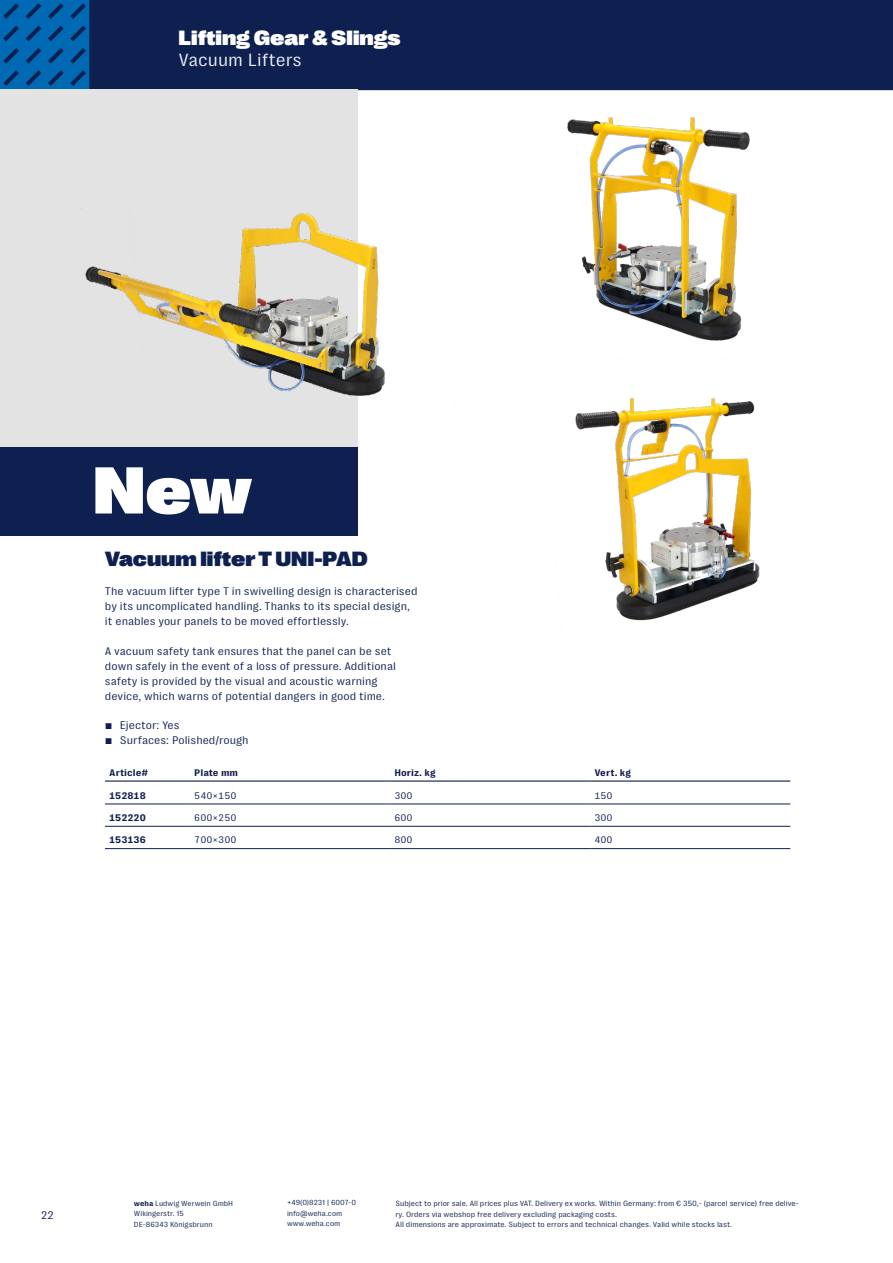
<style>
.page{position:relative;width:893px;height:1263px;background:#fff}
.page>*{position:absolute;margin:0;border:0;box-sizing:border-box;transform-origin:0 0}
.t1{font:900 expanded 67.5px "PP Right Grotesk";color:#fff}
.t2{font:900 expanded 21px "PP Right Grotesk";color:#0e2050}
.t3{font:900 expanded 21px "PP Right Grotesk";color:#fff}
.t4{font:18px "PP Right Grotesk Text";color:#efeff6}
.t5{font:11.25px/14.9px "PP Right Grotesk Text";color:#0e2050}
.t6{font:700 9.75px "PP Right Grotesk Text";color:#0e2050}
.t7{font:9.75px "PP Right Grotesk Text";color:#0e2050}
.t8{font:7.65px/10.9px "PP Right Grotesk Text";letter-spacing:-.005em;color:#0e2050}
.t9{font:7.5px/10.5px "PP Right Grotesk Text";color:#0e2050}
.s1{font-weight:700}
</style>
<div class="page">
<div style="left:0;top:0;width:893px;height:89px;background:#0e2050"></div>
<svg style="left:0;top:0;width:89px;height:89px;background:#025ea5"></svg>
<hr style="left:789px;top:89px;width:104px;height:1px;background:#0e2050">
<hr style="left:0;top:89px;width:789px;height:1px;background:#0e2050">
<div style="left:0;top:446px;width:357px;height:90px;background:#0e2050"></div>
<div style="left:0;top:89px;width:357px;height:357px;background:#e3e3e3"></div>
<img style="left:60px;top:104px;width:325px;height:417px">
<img style="left:567px;top:117px;width:183px;height:224px">
<img style="left:575px;top:398px;width:185px;height:223px">
<hr style="left:105px;top:803px;width:85px;height:1px;background:#0e2050">
<hr style="left:190px;top:803px;width:200px;height:1px;background:#0e2050">
<hr style="left:390px;top:803px;width:200px;height:1px;background:#0e2050">
<hr style="left:590px;top:803px;width:200px;height:1px;background:#0e2050">
<hr style="left:105px;top:826px;width:85px;height:1px;background:#0e2050">
<hr style="left:190px;top:826px;width:200px;height:1px;background:#0e2050">
<hr style="left:390px;top:826px;width:200px;height:1px;background:#0e2050">
<hr style="left:590px;top:826px;width:200px;height:1px;background:#0e2050">
<hr style="left:105px;top:848px;width:85px;height:1px;background:#0e2050">
<hr style="left:190px;top:848px;width:200px;height:1px;background:#0e2050">
<hr style="left:390px;top:848px;width:200px;height:1px;background:#0e2050">
<hr style="left:590px;top:848px;width:200px;height:1px;background:#0e2050">
<hr style="left:105px;top:780px;width:85px;height:2px;background:#0e2050">
<hr style="left:190px;top:780px;width:200px;height:2px;background:#0e2050">
<hr style="left:390px;top:780px;width:200px;height:2px;background:#0e2050">
<hr style="left:590px;top:780px;width:200px;height:2px;background:#0e2050">
<h2 class="t3" style="left:179px;top:26px;width:223px">Lifting Gear &amp; Slings</h2>
<h3 class="t4" style="left:179px;top:50px;width:125px">Vacuum Lifters</h3>
<h1 class="t1" style="left:93px;top:453px;width:161px">New</h1>
<h2 class="t2" style="left:105px;top:548px;width:264px">Vacuum lifter T UNI-PAD</h2>
<p class="t5" style="left:105px;top:584px;width:314px">The vacuum lifter type T in swivelling design is characterised by its uncomplicated handling. Thanks to its special design, it enables your panels to be moved effortlessly.</p>
<p class="t5" style="left:105px;top:644px;width:293px">A vacuum safety tank ensures that the panel can be set down safely in the event of a loss of pressure. Additional safety is provided by the visual and acoustic warning device, which warns of potential dangers in good time.</p>
<p class="t5" style="left:105px;top:718px;width:76px">■ Ejector: Yes</p>
<p class="t5" style="left:105px;top:733px;width:145px">■ Surfaces: Polished/rough</p>
<p class="t6" style="left:109px;top:767px;width:41px">Article#</p>
<p class="t6" style="left:194px;top:767px;width:45px">Plate mm</p>
<p class="t6" style="left:394px;top:767px;width:43px">Horiz. kg</p>
<p class="t6" style="left:594px;top:767px;width:38px">Vert. kg</p>
<p class="t6" style="left:109px;top:790px;width:38px">152818</p>
<p class="t7" style="left:194px;top:790px;width:44px">540×150</p>
<p class="t7" style="left:394px;top:790px;width:20px">300</p>
<p class="t7" style="left:594px;top:790px;width:20px">150</p>
<p class="t6" style="left:109px;top:812px;width:38px">152220</p>
<p class="t7" style="left:194px;top:812px;width:44px">600×250</p>
<p class="t7" style="left:394px;top:812px;width:20px">600</p>
<p class="t7" style="left:594px;top:812px;width:20px">300</p>
<p class="t6" style="left:109px;top:835px;width:38px">153136</p>
<p class="t7" style="left:194px;top:835px;width:44px">700×300</p>
<p class="t7" style="left:394px;top:835px;width:20px">800</p>
<p class="t7" style="left:594px;top:835px;width:20px">400</p>
<p class="t5" style="left:41px;top:1208px;width:14px">22</p>
<p class="t9" style="left:134px;top:1198px;width:101px"><span class="s1">weha</span> Ludwig Werwein GmbH<br>Wikingerstr. 15<br>DE-86343 Königsbrunn</p>
<p class="t9" style="left:287px;top:1197px;width:71px">+49(0)8231 | 6007-0 info@weha.com www.weha.com</p>
<p class="t8" style="left:396px;top:1197px;width:405px">Subject to prior sale. All prices plus VAT. Delivery ex works. Within Germany: from € 350,- (parcel service) free delive&shy;ry. Orders via webshop free delivery excluding packaging costs.<br>All dimensions are approximate. Subject to errors and technical changes. Valid while stocks last.</p>
</div>
